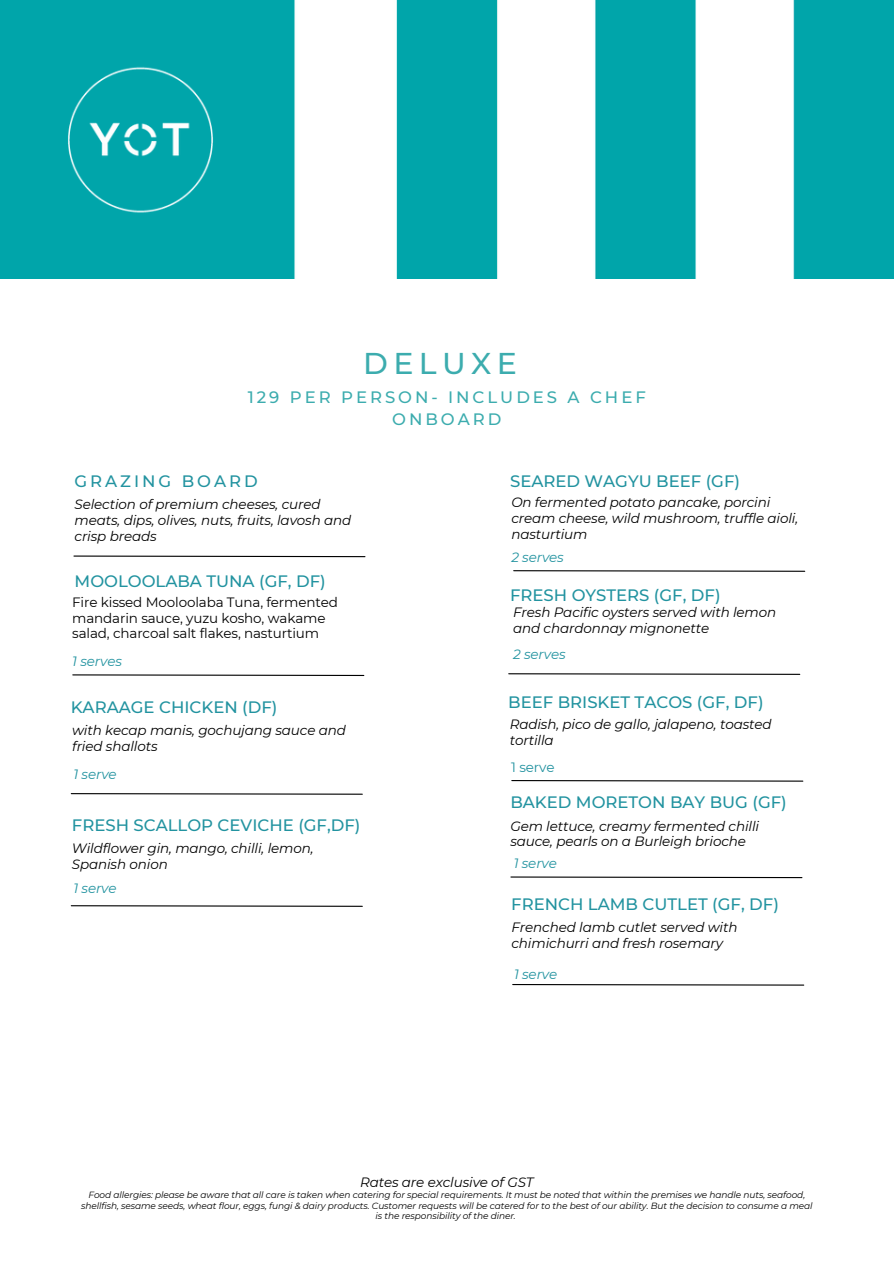
<style>
.page{position:relative;width:894px;height:1264px;background:#fff}
.page>*{position:absolute;margin:0;border:0;box-sizing:border-box;transform-origin:0 0}
.t1{font:500 30px "Montserrat";letter-spacing:.18em;color:#3cacae}
.t2{font:500 16.5px "Montserrat";color:#2293a0}
.t3{font:500 16.5px/22.5px "Montserrat";letter-spacing:.18em;color:#3cacae;text-align:center}
.t4{font:500 16.5px "Montserrat";letter-spacing:.18em;color:#2293a0}
.t5{font:italic 13.5px/15.8px "Montserrat";letter-spacing:-.01em;color:#000}
.t6{font:13.5px/15.8px "Montserrat";letter-spacing:-.01em;color:#000}
.t7{font:italic 13.5px "Montserrat";letter-spacing:-.01em;color:#2293a0}
.t8{font:13.5px "Montserrat";letter-spacing:-.01em;color:#20919f}
.t9{font:italic 9px/10.5px "Montserrat";letter-spacing:-.01em;color:#000;text-align:center}
.s1{color:#20919f}
</style>
<div class="page">
<img style="left:0;top:0;width:893px;height:278px">
<svg style="left:73px;top:555px;width:293px;height:2px"></svg>
<svg style="left:72px;top:674px;width:293px;height:2px"></svg>
<svg style="left:510px;top:876px;width:292px;height:2px"></svg>
<svg style="left:70px;top:905px;width:293px;height:2px"></svg>
<svg style="left:70px;top:793px;width:293px;height:2px"></svg>
<svg style="left:513px;top:570px;width:292px;height:2px"></svg>
<img style="left:57px;top:63px;width:169px;height:152px">
<svg style="left:511px;top:780px;width:292px;height:2px"></svg>
<svg style="left:508px;top:673px;width:292px;height:2px"></svg>
<svg style="left:512px;top:984px;width:292px;height:2px"></svg>
<h1 class="t1" style="left:363px;top:344px;width:155px">DELUXE</h1>
<h2 class="t3" style="left:248px;top:385px;width:399px">129 PER PERSON- INCLUDES A CHEF<br>ONBOARD</h2>
<h2 class="t4" style="left:75px;top:471px;width:184px">GRAZING BOARD</h2>
<h2 class="t5" style="left:75px;top:496px;width:278px">Selection of premium cheeses, cured meats, dips, olives, nuts, fruits, lavosh and crisp breads</h2>
<h2 class="t2" style="left:75px;top:571px;width:253px">MOOLOOLABA TUNA (GF, DF)</h2>
<h2 class="t6" style="left:72px;top:594px;width:267px">Fire kissed Mooloolaba Tuna, fermented mandarin sauce, yuzu kosho, wakame salad, charcoal salt flakes, nasturtium</h2>
<h3 class="t7" style="left:72px;top:652px;width:51px">1 serves</h3>
<h3 class="t2" style="left:71px;top:697px;width:208px">KARAAGE CHICKEN (DF)</h3>
<h3 class="t5" style="left:72px;top:722px;width:275px">with kecap manis, gochujang sauce and fried shallots</h3>
<h3 class="t7" style="left:73px;top:766px;width:45px"><span class="s1">1</span> serve</h3>
<h2 class="t2" style="left:72px;top:815px;width:290px">FRESH SCALLOP CEVICHE (GF,DF)</h2>
<h3 class="t5" style="left:72px;top:840px;width:243px">Wildflower gin, mango, chilli, lemon,<br>Spanish onion</h3>
<h3 class="t7" style="left:73px;top:880px;width:45px">1 serve</h3>
<h3 class="t2" style="left:510px;top:471px;width:231px">SEARED WAGYU BEEF (GF)</h3>
<h3 class="t5" style="left:511px;top:494px;width:288px">On fermented potato pancake, porcini cream cheese, wild mushroom, truffle aioli, nasturtium</h3>
<h3 class="t7" style="left:511px;top:549px;width:54px">2 serves</h3>
<h3 class="t2" style="left:510px;top:584px;width:212px">FRESH OYSTERS (GF, DF)</h3>
<h2 class="t5" style="left:513px;top:604px;width:264px">Fresh Pacific oysters served with lemon and chardonnay mignonette</h2>
<h2 class="t7" style="left:513px;top:646px;width:54px">2 serves</h2>
<h2 class="t2" style="left:508px;top:692px;width:257px">BEEF BRISKET TACOS (GF, DF)</h2>
<h3 class="t5" style="left:509px;top:716px;width:263px">Radish, pico de gallo, jalapeno, toasted tortilla</h3>
<h3 class="t8" style="left:511px;top:758px;width:45px">1 serve</h3>
<h3 class="t2" style="left:510px;top:792px;width:278px">BAKED MORETON BAY BUG (GF)</h3>
<h3 class="t5" style="left:510px;top:817px;width:250px">Gem lettuce, creamy fermented chilli sauce, pearls on a Burleigh brioche</h3>
<h3 class="t7" style="left:513px;top:854px;width:45px">1 serve</h3>
<h3 class="t2" style="left:511px;top:894px;width:269px">FRENCH LAMB CUTLET (GF, DF)</h3>
<h3 class="t5" style="left:511px;top:919px;width:227px">Frenched lamb cutlet served with chimichurri and fresh rosemary</h3>
<h2 class="t7" style="left:514px;top:966px;width:45px">1 serve</h2>
<p class="t5" style="left:360px;top:1174px;width:175px">Rates are exclusive of GST</p>
<p class="t9" style="left:81px;top:1189px;width:732px">Food allergies: please be aware that all care is taken when catering for special requirements. It must be noted that within the premises we handle nuts, seafood, shellfish, sesame seeds, wheat flour, eggs, fungi &amp; dairy products. Customer requests will be catered for to the best of our ability. But the decision to consume a meal is the responsibility of the diner.</p>
</div>
